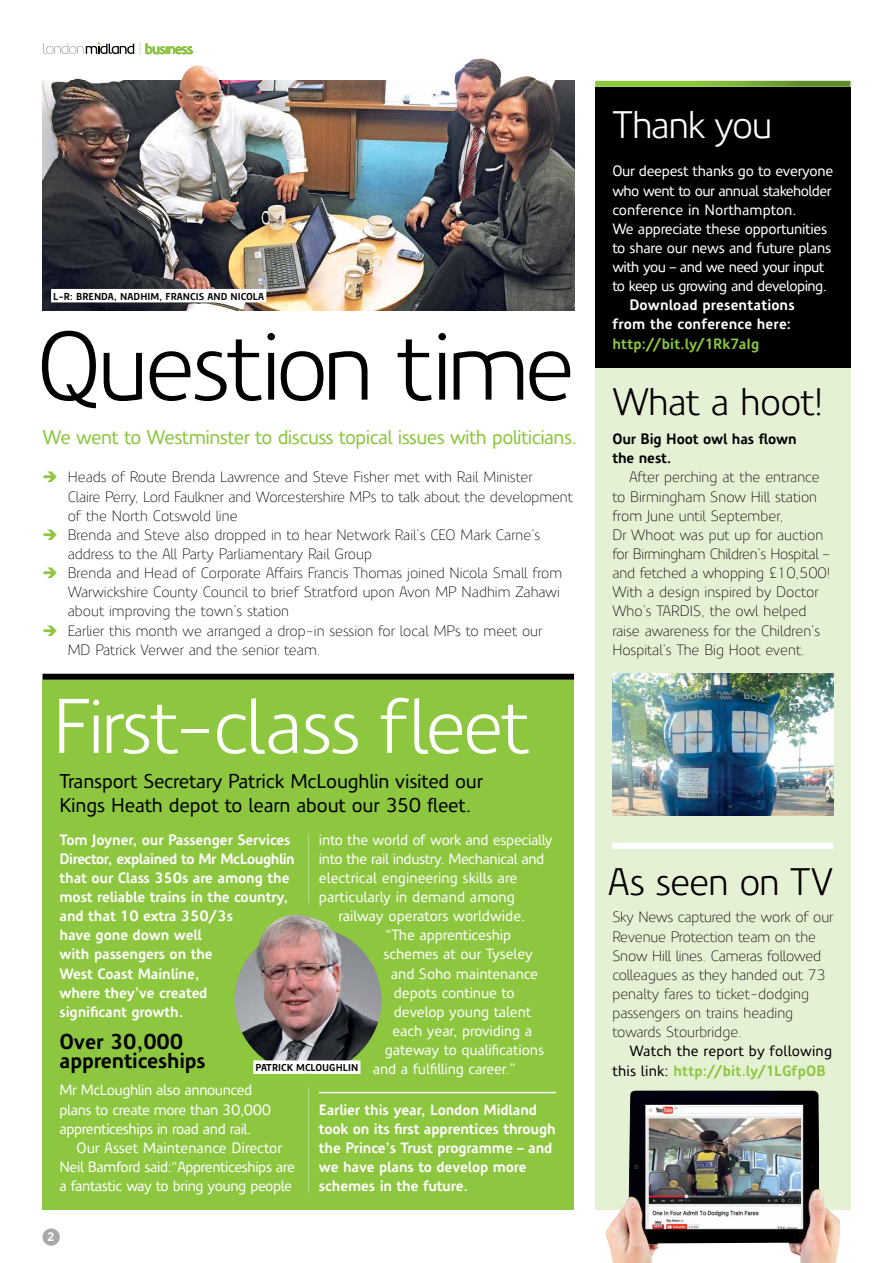
<style>
.page{position:relative;width:893px;height:1263px;background:#fff}
.page>*{position:absolute;margin:0;border:0;box-sizing:border-box;transform-origin:0 0}
.t1{font:94.35px "LM Precious Sans";letter-spacing:-.05em;color:#000}
.t2{font:75.45px "LM Precious Sans";letter-spacing:-.03em;color:#fff}
.t3{font:37.5px "LM Precious Sans";letter-spacing:-.02em;color:#000}
.t4{font:37.5px "LM Precious Sans";letter-spacing:-.04em;color:#fff}
.t5{font:700 21px/19.2px "LM Precious Sans";letter-spacing:-.01em;color:#000}
.t6{font:500 19.5px/24px "LM Precious Sans";letter-spacing:-.01em;color:#000}
.t7{font:500 19.5px "LM Precious Sans";letter-spacing:-.03em;color:#8dc63f}
.t8{font:300 14.7px/19.2px "LM Precious Sans";color:#000}
.t9{font:500 14.7px/19.2px "LM Precious Sans";letter-spacing:-.02em;color:#fff}
.t10{font:700 14.7px/19.2px "LM Precious Sans";letter-spacing:-.01em;color:#fff}
.t11{font:500 14.7px "LM Precious Sans";color:#fff}
.t12{font:500 14.7px/19.2px "LM Precious Sans";letter-spacing:.01em;color:#000}
.t13{font:700 14.7px/19.2px "LM Precious Sans";letter-spacing:-.01em;color:#000}
.t14{font:700 14.7px "LM Precious Sans";letter-spacing:.005em;color:#8dc63f}
.t15{font:700 11.85px "LM Precious Sans";color:#fff}
.t16{font:700 9.75px "LM Precious Sans";letter-spacing:.005em;color:#000}
.s1{color:#8dc63f}
.s2{font-weight:700;color:#8dc63f}
</style>
<div class="page">
<div style="left:43px;top:680px;width:531px;height:529px;background:#8dc63f"></div>
<hr style="left:308px;top:834px;width:1px;height:69px;background:#b9da89">
<hr style="left:308px;top:1087px;width:1px;height:105px;background:#b9da89">
<div style="left:595px;top:81px;width:255px;height:1128px;background:#e5f1d4"></div>
<div style="left:595px;top:87px;width:255px;height:281px;background:#000"></div>
<img style="left:43px;top:81px;width:531px;height:229px">
<img style="left:57px;top:59px;width:493px;height:46px">
<svg style="left:43px;top:43px;width:150px;height:11px"></svg>
<div style="left:43px;top:1228px;width:17px;height:18px;background:#a7a9ac;border-radius:50%"></div>
<svg style="left:595px;top:81px;width:255px;height:6px;background:#7fb23d"></svg>
<img style="left:612px;top:674px;width:221px;height:142px">
<hr style="left:319px;top:1092px;width:237px;height:1px;background:#fff">
<img style="left:605px;top:1090px;width:235px;height:173px">
<div style="left:612px;top:843px;width:221px;height:6px;background:#fff"></div>
<div style="left:43px;top:674px;width:531px;height:6px;background:#000"></div>
<img style="left:234px;top:927px;width:147px;height:147px;border-radius:74px">
<img style="left:258px;top:915px;width:81px;height:33px">
<div style="left:253px;top:1060px;width:107px;height:14px;background:#fff"></div>
<div style="left:51px;top:289px;width:215px;height:13px;background:#fff"></div>
<p class="t16" style="left:53px;top:290px;width:75px">L-R: Brenda, Nadhim</p>
<p class="t16" style="left:159px;top:290px;width:37px">, Francis</p>
<p class="t16" style="left:207px;top:290px;width:30px">and Nicola</p>
<h1 class="t1" style="left:36px;top:306px;width:541px">Question time</h1>
<h3 class="t7" style="left:43px;top:425px;width:536px">We went to Westminster to discuss topical issues with politicians.</h3>
<p class="t8" style="left:68px;top:468px;width:507px;text-indent:-25px"><span class="s1">➔</span> Heads of Route Brenda Lawrence and Steve Fisher met with Rail Minister<br>Claire Perry, Lord Faulkner and Worcestershire MPs to talk about the development of the N orth Cotswold line</p>
<p class="t8" style="left:43px;top:525px;width:397px"><span class="s1">➔</span> Brenda and Steve also dropped in to hear Network Rail’s CEO</p>
<p class="t8" style="left:461px;top:525px;width:81px">Mark Carne’s</p>
<p class="t8" style="left:68px;top:544px;width:306px">address to the All Party Parliamentary Rail Group</p>
<p class="t8" style="left:68px;top:563px;width:496px;text-indent:-25px"><span class="s1">➔</span> Brenda and Head of Corporate Affairs Francis Thomas joined N icola Small from<br>Warwickshire County Council to brief Stratford upon Avon MP Nadhim Zahawi about improving the town’s station</p>
<p class="t8" style="left:68px;top:621px;width:476px;text-indent:-25px"><span class="s1">➔</span> Earlier this month we arranged a drop-in session for local MPs to meet our<br>MD Patrick Verwer and the senior team.</p>
<h2 class="t2" style="left:53px;top:678px;width:478px">First-class fleet</h2>
<h3 class="t6" style="left:60px;top:769px;width:425px">Transport Secretary Patrick McLoughlin visited our<br>Kings Heath depot to learn about our 350 fleet.</h3>
<p class="t10" style="left:60px;top:830px;width:237px">Tom Joyner, our Passenger Services<br>Director, explained to Mr McLoughlin that our Class 350s are among the most reliable trains in the country, and that 10 extra 350/3s<br>have gone down well<br>with passengers on the<br>West Coast Mainline,<br>where they’ve created<br>significant growth.</p>
<h3 class="t5" style="left:60px;top:1032px;width:148px">Over 30,000 apprenticeships</h3>
<p class="t9" style="left:60px;top:1081px;width:213px">Mr McLoughlin also announced plans to create more than 30,000 apprenticeships in road and rail.</p>
<p class="t9" style="left:60px;top:1138px;width:237px;text-align:center">Our Asset Maintenance Director<br>Neil Bamford said:“Apprenticeships are a fantastic way to bring young people</p>
<p class="t9" style="left:319px;top:830px;width:235px">into the world of work and especially</p>
<p class="t9" style="left:319px;top:849px;width:227px">into the rail industry. Mechanical and</p>
<p class="t11" style="left:319px;top:868px;width:200px">electrical engineering skills are</p>
<p class="t11" style="left:319px;top:887px;width:198px">particularly in demand among</p>
<p class="t11" style="left:338px;top:906px;width:189px">railway operators worldwide.</p>
<p class="t9" style="left:385px;top:926px;width:127px">“The apprenticeship</p>
<p class="t9" style="left:383px;top:945px;width:151px">schemes at our Tyseley</p>
<p class="t9" style="left:391px;top:964px;width:149px">and Soho maintenance</p>
<p class="t9" style="left:394px;top:983px;width:122px">depots continue to</p>
<p class="t9" style="left:394px;top:1002px;width:139px">develop young talent</p>
<p class="t9" style="left:392px;top:1021px;width:141px">each year, providing a</p>
<p class="t9" style="left:385px;top:1040px;width:161px">gateway to qualifications</p>
<p class="t9" style="left:373px;top:1059px;width:144px">and a fulfilling career.”</p>
<p class="t10" style="left:319px;top:1100px;width:238px">Earlier this year, London Midland took on its first apprentices through the Prince’s Trust programme – and we have plans to develop more schemes in the future.</p>
<p class="t16" style="left:255px;top:1061px;width:12px">Patric</p>
<p class="t16" style="left:287px;top:1061px;width:49px">k McLoughli</p>
<p class="t16" style="left:351px;top:1061px;width:9px">n</p>
<p class="t15" style="left:47px;top:1229px;width:9px">2</p>
<h3 class="t4" style="left:612px;top:101px;width:162px">Thank you</h3>
<p class="t9" style="left:612px;top:162px;width:223px">Our deepest thanks go to everyone who went to our annual stakeholder conference in Northampton.<br>We appreciate these opportunities to share our news and future plans with you – and we need your input to keep us growing and developing.</p>
<p class="t10" style="left:612px;top:296px;width:184px;text-align:right">Download presentations from the conference here:</p>
<p class="t14" style="left:612px;top:334px;width:148px">http://bit.ly/1Rk7aIg</p>
<h3 class="t3" style="left:612px;top:378px;width:213px">What a hoot!</h3>
<p class="t13" style="left:612px;top:430px;width:186px">Our Big Hoot owl has flown the nest.</p>
<p class="t8" style="left:612px;top:468px;width:219px;text-indent:17px">After perching at the entrance to Birmingham Snow Hill station from June until September,<br>Dr Whoot was put up for auction for Birmingham Children’s Hospital – and fetched a whopping £10,500!<br>With a design inspired by Doctor<br>Who’s TARDIS</p>
<p class="t8" style="left:612px;top:602px;width:209px;text-indent:89px">, the owl helped raise awareness for the Children’s<br>Hospital’s The Big Hoot event.</p>
<h3 class="t3" style="left:608px;top:858px;width:227px">As seen on TV</h3>
<p class="t8" style="left:612px;top:908px;width:222px">Sky N ews captured the work of our<br>Revenue Protection team on the<br>Snow Hill lines. Cameras followed colleagues as they handed out 73 penalty fares to ticket-dodging passengers on trains heading towards Stourbridge.</p>
<p class="t12" style="left:612px;top:1042px;width:221px;text-indent:17px">Watch the report by following this link: <span class="s2">http://bit.ly/1LGfpOB</span></p>
</div>
